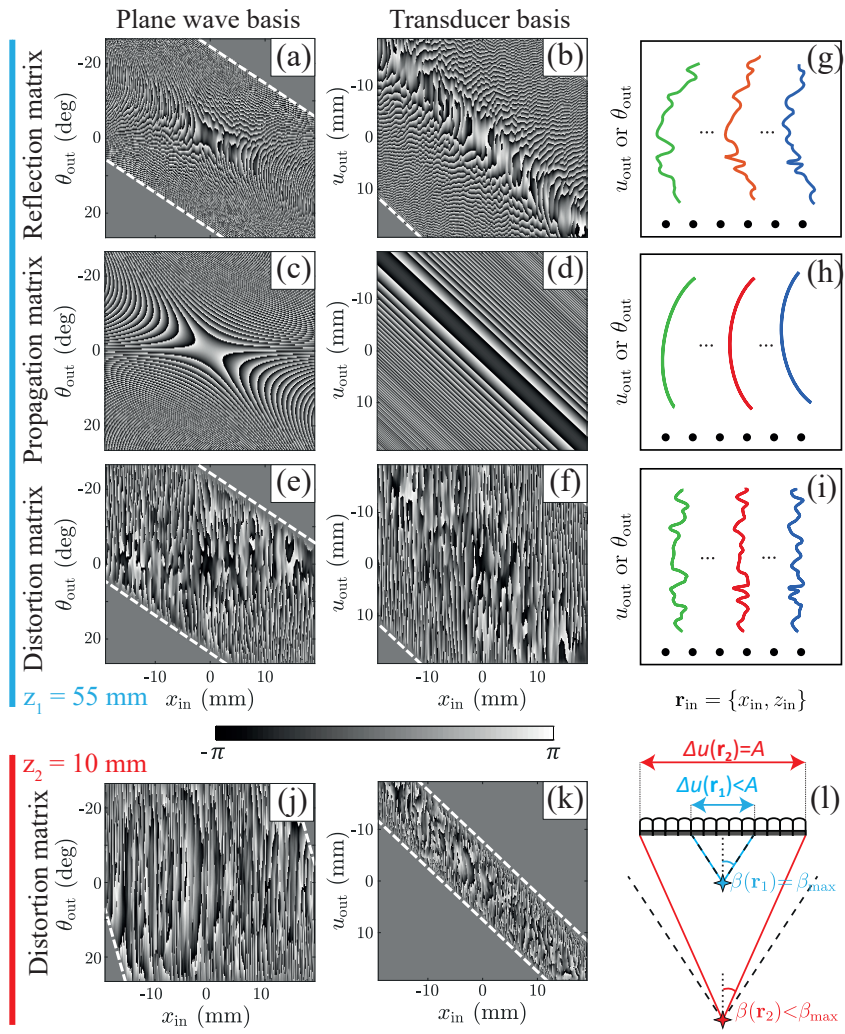
<style>
.page{position:relative;width:845px;height:1034px;background:#fff}
.page>*{position:absolute;margin:0;border:0;box-sizing:border-box;transform-origin:0 0}
.t1{font:32.1px "Times New Roman";color:#231f20}
.t2{font:27px "Times New Roman";color:#231f20}
.t3{font:27px "Times New Roman";color:#24aae1}
.t4{font:27px "Times New Roman";color:#ee1d23}
.t5{font:italic 24px/36.6px "Calibri";color:#ee1d23}
.s1{font-style:normal}
.s2{font-weight:700;font-style:normal}
.s3{color:#00aeef}
.s4{font-style:normal;color:#00aeef}
.s5{font-weight:700;font-style:normal;color:#00aeef}
</style>
<div class="page">
<div style="left:9px;top:40px;width:6px;height:666px;background:#24aae1"></div>
<div style="left:9px;top:754px;width:6px;height:270px;background:#ee1d23"></div>
<svg style="left:616px;top:584px;width:14px;height:35px"></svg>
<svg style="left:616px;top:555px;width:11px;height:19px"></svg>
<svg style="left:610px;top:513px;width:20px;height:33px"></svg>
<svg style="left:616px;top:370px;width:14px;height:35px"></svg>
<svg style="left:616px;top:340px;width:11px;height:19px"></svg>
<svg style="left:610px;top:299px;width:20px;height:32px"></svg>
<svg style="left:616px;top:157px;width:14px;height:35px"></svg>
<svg style="left:616px;top:128px;width:11px;height:18px"></svg>
<svg style="left:610px;top:86px;width:20px;height:32px"></svg>
<svg style="left:675px;top:696px;width:22px;height:13px"></svg>
<svg style="left:705px;top:698px;width:14px;height:1px"></svg>
<svg style="left:728px;top:689px;width:39px;height:22px"></svg>
<svg style="left:774px;top:689px;width:31px;height:22px"></svg>
<svg style="left:140px;top:987px;width:22px;height:11px"></svg>
<svg style="left:202px;top:987px;width:8px;height:11px"></svg>
<svg style="left:254px;top:987px;width:15px;height:11px"></svg>
<svg style="left:162px;top:1012px;width:24px;height:13px"></svg>
<svg style="left:198px;top:1005px;width:51px;height:22px"></svg>
<svg style="left:56px;top:898px;width:19px;height:31px"></svg>
<svg style="left:55px;top:839px;width:22px;height:47px"></svg>
<img style="left:106px;top:783px;width:208px;height:197px">
<hr style="left:105px;top:980px;width:210px;height:1px;background:#1b2022">
<hr style="left:105px;top:782px;width:210px;height:1px;background:#1b2022">
<hr style="left:105px;top:783px;width:1px;height:198px;background:#1b2022">
<hr style="left:314px;top:783px;width:1px;height:198px;background:#1b2022">
<svg style="left:79px;top:802px;width:28px;height:11px"></svg>
<svg style="left:94px;top:877px;width:13px;height:11px"></svg>
<svg style="left:86px;top:905px;width:43px;height:77px"></svg>
<svg style="left:288px;top:782px;width:28px;height:85px"></svg>
<svg style="left:438px;top:1009px;width:25px;height:12px"></svg>
<svg style="left:474px;top:1002px;width:51px;height:22px"></svg>
<svg style="left:326px;top:781px;width:262px;height:214px"></svg>
<svg style="left:627px;top:754px;width:210px;height:276px"></svg>
<div style="left:640px;top:40px;width:201px;height:197px;border:2px solid #000001"></div>
<svg style="left:655px;top:62px;width:58px;height:142px"></svg>
<svg style="left:781px;top:64px;width:36px;height:141px"></svg>
<svg style="left:723px;top:54px;width:50px;height:147px"></svg>
<svg style="left:660px;top:218px;width:183px;height:233px"></svg>
<svg style="left:787px;top:487px;width:19px;height:147px"></svg>
<svg style="left:732px;top:487px;width:18px;height:146px"></svg>
<svg style="left:667px;top:488px;width:23px;height:161px"></svg>
<svg style="left:661px;top:648px;width:8px;height:8px"></svg>
<svg style="left:688px;top:648px;width:8px;height:8px"></svg>
<svg style="left:715px;top:648px;width:8px;height:8px"></svg>
<svg style="left:742px;top:648px;width:8px;height:8px"></svg>
<svg style="left:769px;top:648px;width:8px;height:8px"></svg>
<svg style="left:796px;top:648px;width:8px;height:8px"></svg>
<div style="left:639px;top:468px;width:203px;height:197px;border:2px solid #000001"></div>
<svg style="left:701px;top:557px;width:13px;height:2px"></svg>
<svg style="left:762px;top:556px;width:13px;height:2px"></svg>
<svg style="left:546px;top:747px;width:14px;height:11px"></svg>
<svg style="left:201px;top:747px;width:24px;height:11px"></svg>
<img style="left:217px;top:726px;width:335px;height:13px">
<hr style="left:216px;top:725px;width:337px;height:1px;background:#000001">
<hr style="left:216px;top:739px;width:337px;height:1px;background:#000001">
<svg style="left:215px;top:725px;width:2px;height:15px"></svg>
<svg style="left:552px;top:725px;width:2px;height:15px"></svg>
<img style="left:106px;top:39px;width:208px;height:198px">
<hr style="left:105px;top:237px;width:210px;height:1px;background:#1b2022">
<hr style="left:105px;top:38px;width:210px;height:1px;background:#1b2022">
<hr style="left:105px;top:39px;width:1px;height:198px;background:#1b2022">
<hr style="left:314px;top:39px;width:1px;height:198px;background:#1b2022">
<svg style="left:194px;top:37px;width:122px;height:83px;background:#797c7e"></svg>
<svg style="left:79px;top:56px;width:29px;height:12px"></svg>
<svg style="left:93px;top:131px;width:15px;height:12px"></svg>
<svg style="left:85px;top:155px;width:142px;height:84px"></svg>
<svg style="left:55px;top:152px;width:20px;height:32px"></svg>
<svg style="left:54px;top:94px;width:23px;height:47px"></svg>
<img style="left:378px;top:39px;width:208px;height:198px">
<hr style="left:377px;top:237px;width:209px;height:1px;background:#1b2022">
<hr style="left:377px;top:38px;width:209px;height:1px;background:#1b2022">
<hr style="left:377px;top:38px;width:1px;height:199px;background:#1b2022">
<hr style="left:586px;top:38px;width:1px;height:199px;background:#1b2022">
<svg style="left:536px;top:37px;width:52px;height:50px"></svg>
<svg style="left:357px;top:182px;width:71px;height:56px"></svg>
<svg style="left:333px;top:151px;width:14px;height:34px"></svg>
<svg style="left:326px;top:79px;width:54px;height:63px"></svg>
<img style="left:105px;top:252px;width:209px;height:197px">
<hr style="left:105px;top:449px;width:210px;height:2px;background:#1b2022">
<hr style="left:105px;top:251px;width:210px;height:1px;background:#1b2022">
<hr style="left:104px;top:251px;width:1px;height:199px;background:#1b2022">
<hr style="left:314px;top:251px;width:1px;height:199px;background:#1b2022">
<svg style="left:78px;top:269px;width:29px;height:12px"></svg>
<svg style="left:93px;top:344px;width:14px;height:11px"></svg>
<svg style="left:84px;top:418px;width:23px;height:12px"></svg>
<svg style="left:54px;top:365px;width:20px;height:31px"></svg>
<svg style="left:53px;top:306px;width:23px;height:47px"></svg>
<img style="left:377px;top:252px;width:209px;height:197px">
<hr style="left:377px;top:449px;width:209px;height:2px;background:#1b2022">
<hr style="left:377px;top:251px;width:209px;height:1px;background:#1b2022">
<hr style="left:376px;top:251px;width:1px;height:199px;background:#1b2022">
<hr style="left:586px;top:251px;width:1px;height:199px;background:#1b2022">
<svg style="left:357px;top:395px;width:22px;height:12px"></svg>
<svg style="left:333px;top:364px;width:14px;height:35px"></svg>
<svg style="left:326px;top:292px;width:53px;height:63px"></svg>
<img style="left:106px;top:465px;width:208px;height:197px">
<hr style="left:105px;top:662px;width:210px;height:1px;background:#1b2022">
<hr style="left:105px;top:464px;width:210px;height:1px;background:#1b2022">
<svg style="left:258px;top:670px;width:15px;height:12px"></svg>
<svg style="left:166px;top:695px;width:24px;height:13px"></svg>
<svg style="left:202px;top:688px;width:51px;height:22px"></svg>
<hr style="left:105px;top:464px;width:1px;height:199px;background:#1b2022">
<hr style="left:314px;top:464px;width:1px;height:199px;background:#1b2022">
<svg style="left:79px;top:482px;width:29px;height:11px"></svg>
<svg style="left:93px;top:557px;width:15px;height:11px"></svg>
<svg style="left:85px;top:577px;width:145px;height:105px"></svg>
<svg style="left:55px;top:578px;width:20px;height:31px"></svg>
<svg style="left:54px;top:519px;width:23px;height:47px"></svg>
<svg style="left:194px;top:464px;width:122px;height:82px;background:#7a7d7f"></svg>
<img style="left:378px;top:465px;width:208px;height:197px">
<hr style="left:377px;top:662px;width:209px;height:1px;background:#1b2022">
<hr style="left:377px;top:464px;width:209px;height:1px;background:#1b2022">
<svg style="left:478px;top:670px;width:8px;height:12px"></svg>
<svg style="left:530px;top:670px;width:15px;height:12px"></svg>
<svg style="left:438px;top:695px;width:24px;height:13px"></svg>
<svg style="left:474px;top:688px;width:51px;height:22px"></svg>
<hr style="left:377px;top:464px;width:1px;height:199px;background:#1b2022">
<hr style="left:586px;top:464px;width:1px;height:199px;background:#1b2022">
<svg style="left:536px;top:464px;width:52px;height:49px"></svg>
<svg style="left:357px;top:608px;width:81px;height:74px"></svg>
<svg style="left:333px;top:577px;width:14px;height:34px"></svg>
<svg style="left:326px;top:505px;width:54px;height:63px"></svg>
<div style="left:270px;top:38px;width:45px;height:38px;background:#fff;border:1px solid #1b2022"></div>
<div style="left:542px;top:38px;width:45px;height:38px;background:#fff;border:1px solid #1b2022"></div>
<div style="left:270px;top:251px;width:45px;height:38px;background:#fff;border:1px solid #1b2022"></div>
<div style="left:542px;top:251px;width:45px;height:38px;background:#fff;border:1px solid #1b2022"></div>
<div style="left:270px;top:464px;width:45px;height:38px;background:#fff;border:1px solid #1b2022"></div>
<div style="left:542px;top:464px;width:45px;height:38px;background:#fff;border:1px solid #1b2022"></div>
<div style="left:269px;top:783px;width:45px;height:38px;background:#fff;border:1px solid #1b2022"></div>
<div style="left:542px;top:781px;width:45px;height:38px;background:#fff;border:1px solid #1b2022"></div>
<p class="t2" style="left:14px;top:239px;width:191px;rotate:-90deg">Reflection matrix</p>
<p class="t2" style="left:14px;top:463px;width:209px;rotate:-90deg">Propagation matrix</p>
<p class="t2" style="left:14px;top:671px;width:188px;rotate:-90deg">Distortion matrix</p>
<p class="t2" style="left:116px;top:0;width:186px">Plane wave basis</p>
<p class="t2" style="left:389px;top:0;width:183px">Transducer basis</p>
<p class="t1" style="left:276px;top:32px;width:37px">(a)</p>
<p class="t1" style="left:546px;top:32px;width:39px">(b)</p>
<p class="t1" style="left:806px;top:34px;width:39px">(g)</p>
<p class="t1" style="left:276px;top:245px;width:37px">(c)</p>
<p class="t1" style="left:276px;top:457px;width:37px">(e)</p>
<p class="t1" style="left:546px;top:245px;width:39px">(d)</p>
<p class="t1" style="left:549px;top:457px;width:34px">(f)</p>
<p class="t1" style="left:806px;top:249px;width:39px">(h)</p>
<p class="t1" style="left:806px;top:463px;width:32px">(i)</p>
<p class="t3" style="left:23px;top:677px;width:126px">z<sub>1</sub> = 55 mm</p>
<p class="t4" style="left:23px;top:743px;width:126px">z<sub>2</sub> = 10 mm</p>
<p class="t2" style="left:19px;top:975px;width:188px;rotate:-90deg">Distortion matrix</p>
<p class="t1" style="left:277px;top:776px;width:32px">(j)</p>
<p class="t1" style="left:546px;top:774px;width:39px">(k)</p>
<p class="t5" style="left:676px;top:728px;width:90px">Δu<span class="s1">(</span><span class="s2">r</span><sub>2</sub><span class="s1">)=</span>A<br><span class="s3">Δu</span><span class="s4">(</span><span class="s5">r</span><sub>1</sub><span class="s4">)&lt;</span><span class="s3">A</span></p>
<p class="t1" style="left:809px;top:774px;width:32px">(l)</p>
</div>
